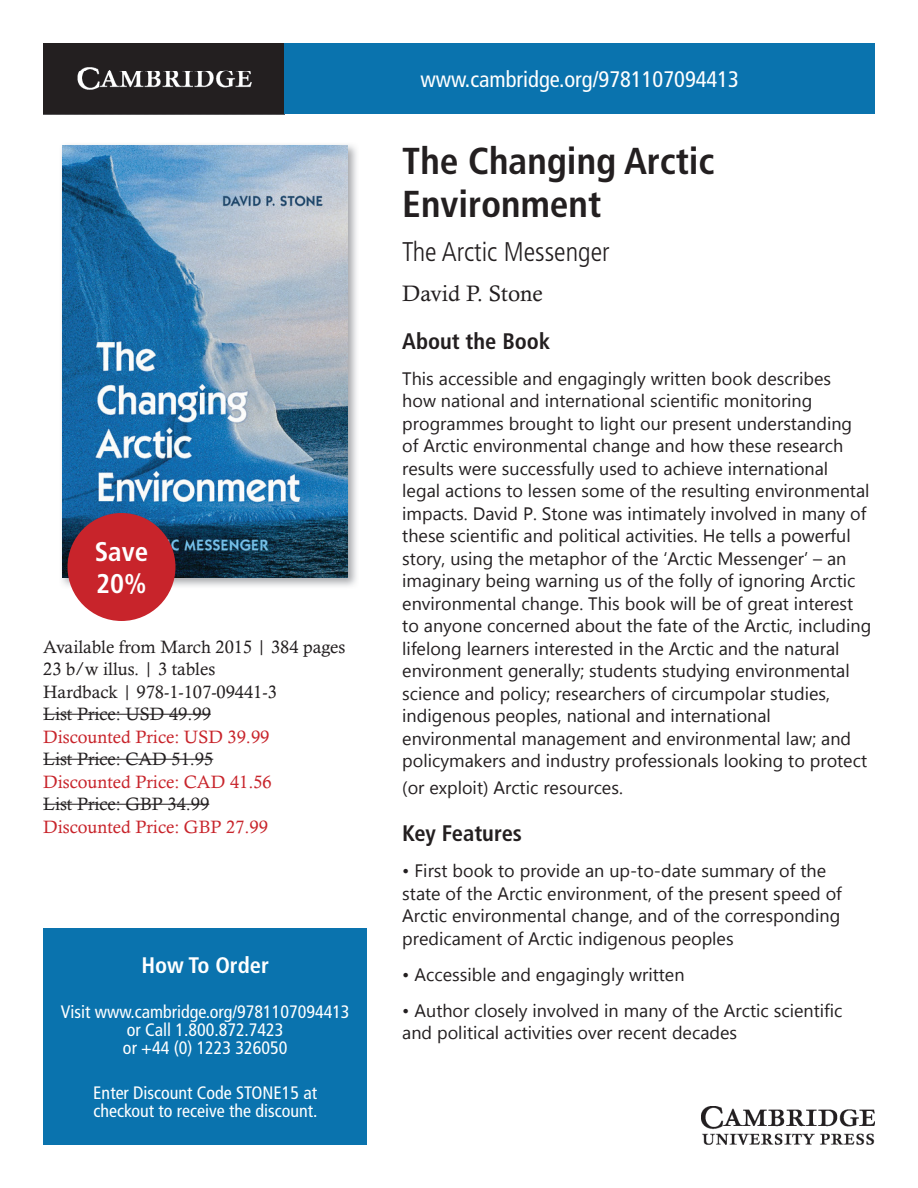
<style>
.page{position:relative;width:918px;height:1188px;background:#fff}
.page>*{position:absolute;margin:0;border:0;box-sizing:border-box;transform-origin:0 0}
.t1{font:700 condensed 37.5px/43.5px "Frutiger LT Std";color:#231f20}
.t2{font:300 condensed 27px "Frutiger LT Std";color:#231f20}
.t3{font:700 condensed 27px/31.5px "Frutiger LT Std";color:#fff}
.t4{font:condensed 22.5px "Frutiger LT Std";color:#fff}
.t5{font:700 condensed 22.5px "Frutiger LT Std";color:#231f20}
.t6{font:22.5px "Calisto MT Std";color:#231f20}
.t7{font:700 condensed 22.5px "Frutiger LT Std";color:#fff}
.t8{font:18px/22.5px "Microsoft New Tai Lue";color:#231f20}
.t9{font:18px/22.5px "Calisto MT Std";color:#231f20}
.t10{font:condensed 18px/18px "Frutiger LT Std";color:#fff;text-align:center}
.t11{font:18px "Calisto MT Std";color:#c8242b}
</style>
<div class="page">
<img style="left:43px;top:43px;width:242px;height:71px">
<div style="left:285px;top:43px;width:590px;height:71px;background:#0a73ae"></div>
<img style="left:702px;top:1106px;width:173px;height:39px">
<img style="left:61px;top:144px;width:296px;height:445px">
<img style="left:63px;top:146px;width:285px;height:432px">
<div style="left:43px;top:929px;width:324px;height:216px;background:#0a73ae"></div>
<div style="left:68px;top:513px;width:108px;height:108px;background:#c8242b;border-radius:50%"></div>
<hr style="left:43px;top:714px;width:168px;height:1px;background:#231f20">
<hr style="left:43px;top:759px;width:170px;height:1px;background:#231f20">
<hr style="left:43px;top:804px;width:166px;height:1px;background:#231f20">
<h2 class="t3" style="left:95px;top:536px;width:55px">Save<br>20%</h2>
<p class="t9" style="left:43px;top:635px;width:304px">Available from March 2015 | 384 pages<br>23 b/w illus. | 3 tables<br>Hardback | 978-1-107-09441-3<br>List Price: USD 49.99</p>
<p class="t11" style="left:43px;top:726px;width:228px">Discounted Price: USD 39.99</p>
<p class="t9" style="left:43px;top:748px;width:172px">List Price: CAD 51.95</p>
<p class="t11" style="left:43px;top:771px;width:230px">Discounted Price: CAD 41.56</p>
<p class="t9" style="left:43px;top:793px;width:168px">List Price: GBP 34.99</p>
<p class="t11" style="left:43px;top:816px;width:226px">Discounted Price: GBP 27.99</p>
<p class="t7" style="left:141px;top:952px;width:129px">How To Order</p>
<p class="t10" style="left:61px;top:1003px;width:290px">Visit www.cambridge.org/9781107094413 or Call 1.800.872.7423<br>or +44 (0) 1223 326050</p>
<p class="t10" style="left:93px;top:1084px;width:226px;text-align:left">Enter Discount Code STONE15 at checkout to receive the discount.</p>
<p class="t4" style="left:420px;top:66px;width:320px">www.cambridge.org/9781107094413</p>
<h1 class="t1" style="left:402px;top:139px;width:314px">The Changing Arctic<br>Environment</h1>
<h2 class="t2" style="left:402px;top:236px;width:209px">The Arctic Messenger</h2>
<p class="t6" style="left:402px;top:281px;width:142px">David P. Stone</p>
<p class="t5" style="left:402px;top:328px;width:149px">About the Book</p>
<p class="t8" style="left:402px;top:369px;width:471px">This accessible and engagingly written book describes<br>how national and international scientific monitoring programmes brought to light our present understanding of Arctic environmental change and how these research results were successfully used to achieve international<br>legal actions to lessen some of the resulting environmental impacts. David P. Stone was intimately involved in many of these scientific and political activities. He tells a powerful story, using the metaphor of the ‘Arctic Messenger’ – an imaginary being warning us of the folly of ignoring Arctic environmental change. This book will be of great interest to anyone concerned about the fate of the Arctic, including lifelong learners interested in the Arctic and the natural environment generally; students studying environmental science and policy; researchers of circumpolar studies, indigenous peoples, national and international environmental management and environmental law; and policymakers and industry professionals looking to protect</p>
<p class="t8" style="left:402px;top:778px;width:222px">(or exploit) Arctic resources.</p>
<p class="t5" style="left:402px;top:820px;width:121px">Key Features</p>
<p class="t8" style="left:402px;top:861px;width:441px">• First book to provide an up-to-date summary of the state of the Arctic environment, of the present speed of Arctic environmental change, and of the corresponding predicament of Arctic indigenous peoples</p>
<p class="t8" style="left:402px;top:965px;width:284px">• Accessible and engagingly written</p>
<p class="t8" style="left:402px;top:1001px;width:442px">• Author closely involved in many of the Arctic scientific and political activities over recent decades</p>
</div>
